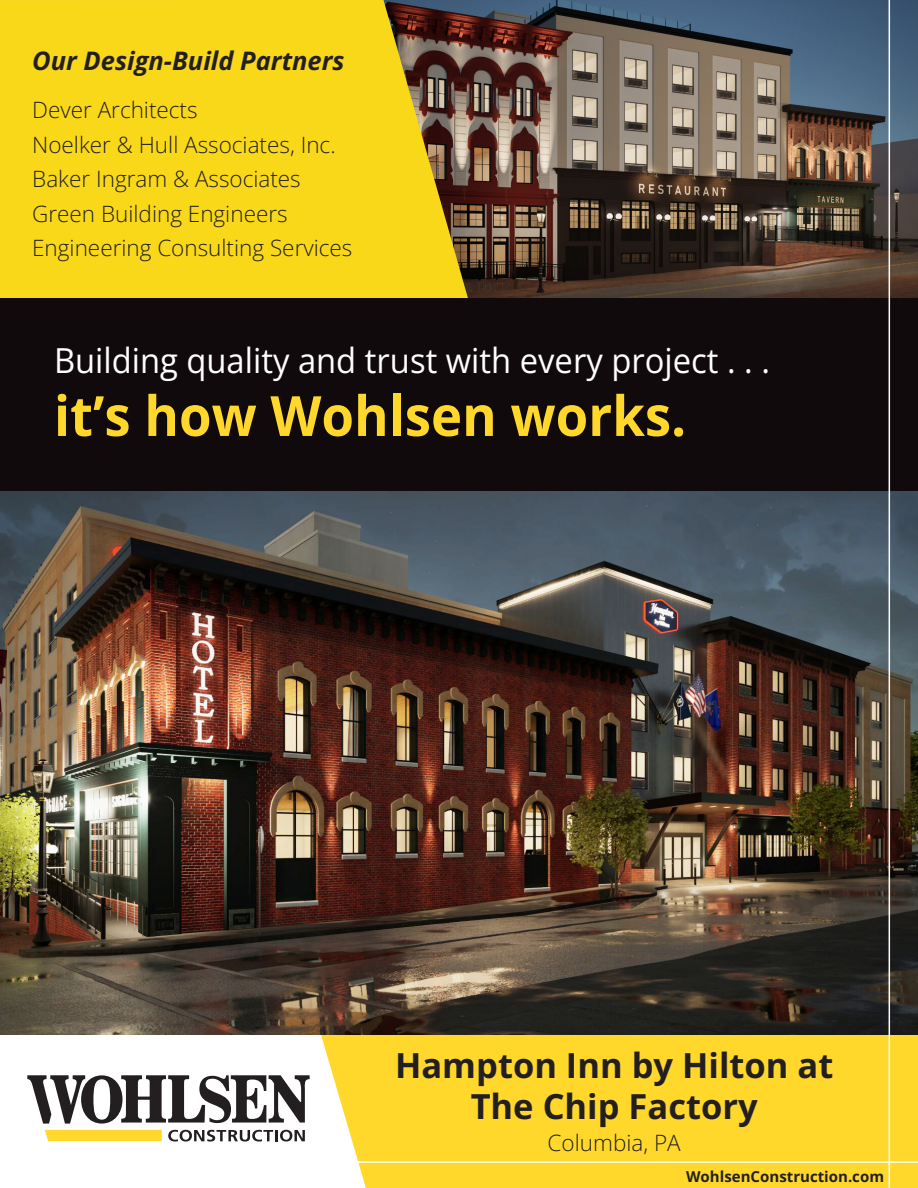
<style>
.page{position:relative;width:918px;height:1188px;background:#fff}
.page>*{position:absolute;margin:0;border:0;box-sizing:border-box;transform-origin:0 0}
.t1{font:700 55.5px "Open Sans";color:#ffd82b;scale:.95 1}
.t2{font:34.5px "Open Sans";color:#fff;scale:.95 1}
.t3{font:700 34.5px/41.4px "Open Sans";color:#231f20;text-align:center}
.t4{font:italic 700 25.5px "Open Sans";color:#231f20}
.t5{font:300 22.5px "Open Sans";color:#231f20}
.t6{font:700 15px "Open Sans";color:#231f20}
</style>
<div class="page">
<img style="left:470px;top:0;width:448px;height:298px">
<div style="left:321px;top:1034px;width:597px;height:154px;background:#ffd82b"></div>
<svg style="left:27px;top:1075px;width:283px;height:49px"></svg>
<svg style="left:168px;top:1130px;width:137px;height:12px"></svg>
<svg style="left:45px;top:1130px;width:117px;height:11px"></svg>
<img style="left:0;top:490px;width:918px;height:544px">
<hr style="left:1px;top:1161px;width:917px;height:2px;background:#fff">
<svg style="left:0;top:0;width:470px;height:298px;background:#eaca1c"></svg>
<div style="left:0;top:298px;width:918px;height:192px;background:#110a0c"></div>
<hr style="left:889px;top:0;width:1px;height:1188px;background:#fff">
<p class="t4" style="left:32px;top:43px;width:314px">Our Design-Build Partners</p>
<p class="t5" style="left:32px;top:94px;width:167px">Dever Architects</p>
<p class="t5" style="left:32px;top:129px;width:305px">Noelker &amp; Hull Associates, Inc.</p>
<p class="t5" style="left:32px;top:163px;width:270px">Baker Ingram &amp; Associates</p>
<p class="t5" style="left:32px;top:198px;width:257px">Green Building Engineers</p>
<p class="t5" style="left:32px;top:232px;width:322px">Engineering Consulting Services</p>
<p class="t2" style="left:54px;top:337px;width:755px">Building quality and trust with every project . . .</p>
<p class="t1" style="left:54px;top:378px;width:667px">it’s how Wohlsen works.</p>
<p class="t3" style="left:395px;top:1044px;width:440px">Hampton Inn by Hilton at<br>The Chip Factory</p>
<p class="t5" style="left:548px;top:1127px;width:135px">Columbia, PA</p>
<p class="t6" style="left:686px;top:1166px;width:199px">WohlsenConstruction.com</p>
</div>
